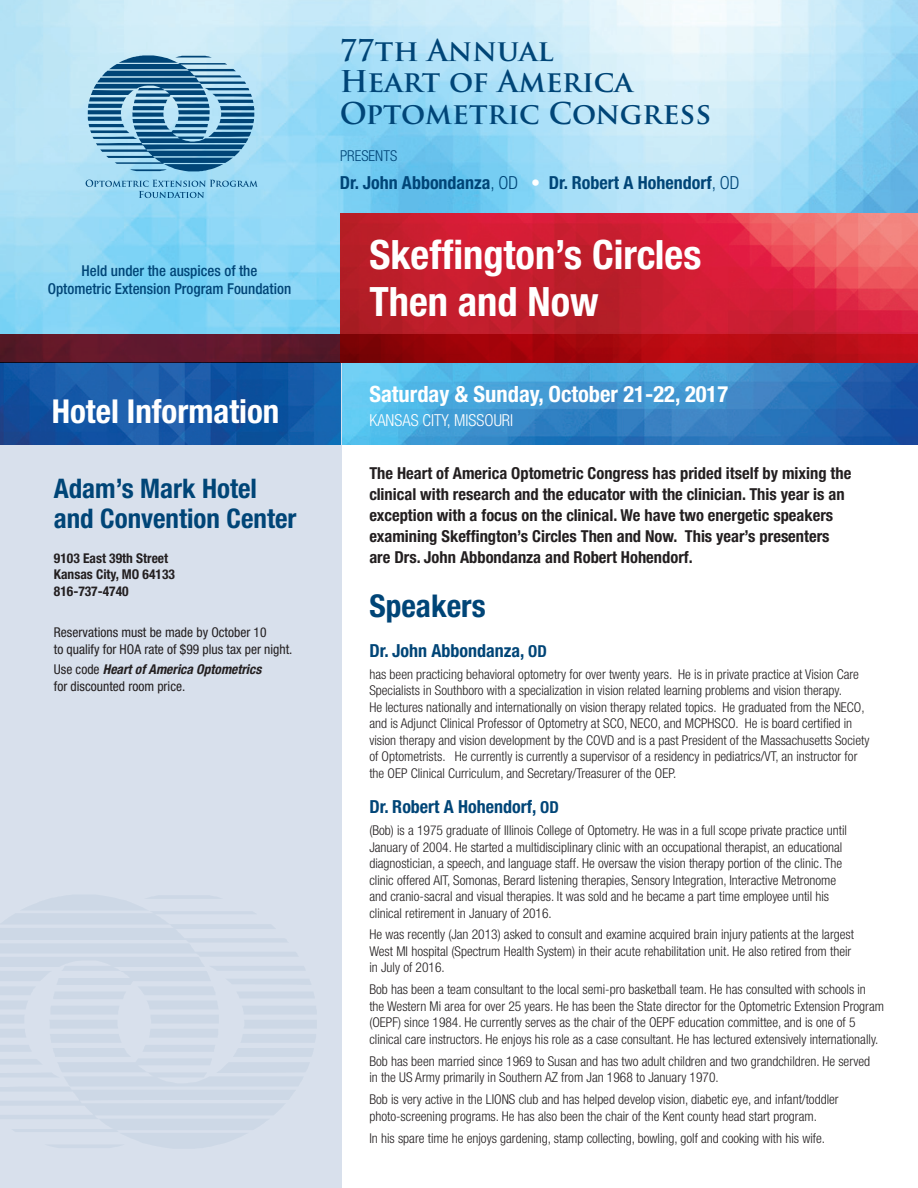
<style>
.page{position:relative;width:918px;height:1188px;background:#fff}
.page>*{position:absolute;margin:0;border:0;box-sizing:border-box;transform-origin:0 0}
.t1{font:700 condensed 40.5px/46.5px "Helvetica Neue";color:#fff}
.t2{font:700 condensed 33px "Helvetica Neue";color:#fff}
.t3{font:700 condensed 31.35px "Helvetica Neue";color:#004577}
.t4{font:700 29.25px/31.5px "Trajan Pro";color:#004577}
.t5{font:700 condensed 27px/30px "Helvetica Neue";color:#004577}
.t6{font:700 condensed 22.5px "Helvetica Neue";color:#fff}
.Speaker_name{font:700 condensed 18px "Helvetica Neue";color:#004577}
.Speaker_name-2{font:700 condensed 16.5px/21px "Helvetica Neue";color:#231f20}
.t7{font:300 condensed 16.5px "Helvetica Neue";color:#fff}
.t8{font:500 condensed 15px/18px "Helvetica Neue";color:#004577;text-align:center}
.t9{font:300 condensed 15px "Helvetica Neue";color:#004577}
.Speaker_name-3{font:300 condensed 13.5px/16.5px "Helvetica Neue";color:#231f20}
.t10{font:condensed 13.5px/16.5px "Helvetica Neue";color:#231f20}
.t11{font:700 condensed 13.5px/16.5px "Helvetica Neue";color:#231f20}
.s1{font-weight:300}
.s2{font-weight:300;color:#fff}
.s3{font-weight:700;font-style:italic}
.s4{font-size:16.5px}
</style>
<div class="page">
<img style="left:0;top:0;width:918px;height:444px">
<div style="left:0;top:363px;width:341px;height:825px;background:#d8e0ec"></div>
<img style="left:0;top:363px;width:341px;height:81px">
<svg style="left:0;top:895px;width:316px;height:253px"></svg>
<img style="left:341px;top:214px;width:577px;height:121px">
<img style="left:0;top:335px;width:918px;height:28px">
<svg style="left:86px;top:180px;width:172px;height:18px;background:#84c4e3"></svg>
<svg style="left:88px;top:55px;width:166px;height:116px;background:#6299ba"></svg>
<p class="t4" style="left:340px;top:35px;width:373px">77th Annual<br>Heart of America<br>Optometric Congress</p>
<p class="t8" style="left:48px;top:262px;width:245px">Held under the auspices of the<br>Optometric Extension Program Foundation</p>
<p class="t2" style="left:52px;top:391px;width:229px">Hotel Information</p>
<p class="t9" style="left:340px;top:147px;width:59px">PRESENTS</p>
<p class="Speaker_name" style="left:340px;top:172px;width:401px">Dr. John Abbondanza<span class="s1">, OD</span> <span class="s2">•</span> Dr. Robert A Hohendorf<span class="s1">, OD</span></p>
<p class="t1" style="left:369px;top:231px;width:334px">Skeffington’s Circles<br>Then and Now</p>
<p class="t6" style="left:369px;top:380px;width:360px">Saturday &amp; Sunday, October 21-22, 2017</p>
<p class="t7" style="left:369px;top:411px;width:145px">KANSAS CITY, MISSOURI</p>
<p class="t5" style="left:54px;top:473px;width:244px">Adam’s Mark Hotel and Convention Center</p>
<p class="Speaker_name-2" style="left:369px;top:463px;width:483px">The Heart of America Optometric Congress has prided itself by mixing the clinical with research and the educator with the clinician. This year is an exception with a focus on the clinical. We have two energetic speakers examining Skeffington’s Circles Then and Now. This year’s presenters are Drs. John Abbondanza and Robert Hohendorf.</p>
<p class="t11" style="left:54px;top:549px;width:123px">9103 East 39th Street<br>Kansas City, MO 64133<br>816-737-4740</p>
<p class="t10" style="left:54px;top:624px;width:240px">Reservations must be made by October 10<br>to qualify for HOA rate of $99 plus tax per night.</p>
<p class="t10" style="left:54px;top:661px;width:209px">Use code <span class="s3">Heart of America Optometrics </span>for discounted room price.</p>
<p class="t3" style="left:369px;top:587px;width:118px">Speakers</p>
<p class="Speaker_name" style="left:369px;top:639px;width:179px">Dr. John Abbondanza, <span class="s4">OD</span></p>
<p class="Speaker_name-3" style="left:369px;top:665px;width:502px">has been practicing behavioral optometry for over twenty years. He is in private practice at Vision Care Specialists in Southboro with a specialization in vision related learning problems and vision therapy.<br>He lectures nationally and internationally on vision therapy related topics. He graduated from the NECO, and is Adjunct Clinical Professor of Optometry at SCO, NECO, and MCPHSCO. He is board certified in vision therapy and vision development by the COVD and is a past President of the Massachusetts Society of Optometrists. He currently is currently a supervisor of a residency in pediatrics/VT, an instructor for the OEP Clinical Curriculum, and Secretary/Treasurer of the OEP.</p>
<p class="Speaker_name" style="left:369px;top:796px;width:191px">Dr. Robert A Hohendorf, <span class="s4">OD</span></p>
<p class="Speaker_name-3" style="left:369px;top:822px;width:479px">(Bob) is a 1975 graduate of Illinois College of Optometry. He was in a full scope private practice until January of 2004. He started a multidisciplinary clinic with an occupational therapist, an educational diagnostician, a speech, and language staff. He oversaw the vision therapy portion of the clinic. The clinic offered AIT, Somonas, Berard listening therapies, Sensory Integration, Interactive Metronome and cranio-sacral and visual therapies. It was sold and he became a part time employee until his clinical retirement in January of 2016.</p>
<p class="Speaker_name-3" style="left:369px;top:926px;width:486px">He was recently (Jan 2013) asked to consult and examine acquired brain injury patients at the largest<br>West MI hospital (Spectrum Health System) in their acute rehabilitation unit. He also retired from their in July of 2016.</p>
<p class="Speaker_name-3" style="left:369px;top:981px;width:516px">Bob has been a team consultant to the local semi-pro basketball team. He has consulted with schools in the Western Mi area for over 25 years. He has been the State director for the Optometric Extension Program (OEPF) since 1984. He currently serves as the chair of the OEPF education committee, and is one of 5 clinical care instructors. He enjoys his role as a case consultant. He has lectured extensively internationally.</p>
<p class="Speaker_name-3" style="left:369px;top:1053px;width:502px">Bob has been married since 1969 to Susan and has two adult children and two grandchildren. He served in the US Army primarily in Southern AZ from Jan 1968 to January 1970.</p>
<p class="Speaker_name-3" style="left:369px;top:1091px;width:471px">Bob is very active in the LIONS club and has helped develop vision, diabetic eye, and infant/toddler photo-screening programs. He has also been the chair of the Kent county head start program.</p>
<p class="Speaker_name-3" style="left:369px;top:1129px;width:457px">In his spare time he enjoys gardening, stamp collecting, bowling, golf and cooking with his wife.</p>
</div>
